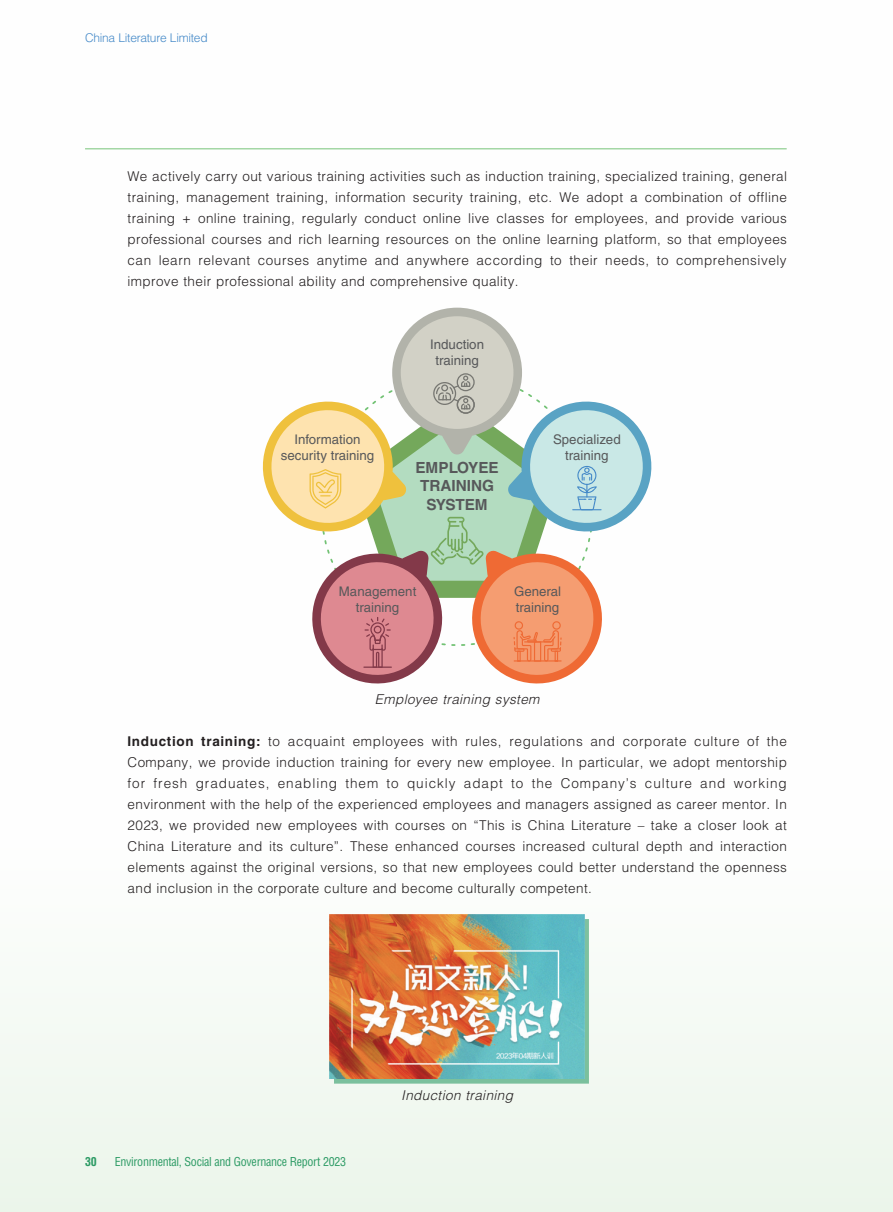
<style>
.page{position:relative;width:893px;height:1212px;background:#fff}
.page>*{position:absolute;margin:0;border:0;box-sizing:border-box;transform-origin:0 0}
.t1{font:700 15.3px/18.1px "Helvetica LT Std";color:#57585a;text-align:center}
.t2{font:300 13.5px/21px "Helvetica LT Std";letter-spacing:.03em;color:#231f20;text-align:justify}
.t3{font:italic 300 13.5px "Helvetica LT Std";letter-spacing:.03em;color:#231f20}
.t4{font:13.35px/15.9px "Helvetica LT Std";color:#57585a;text-align:center}
.t5{font:condensed 12px "Helvetica LT Std";letter-spacing:-.025em;color:#2d9b65}
.t6{font:300 12px "Helvetica LT Std";letter-spacing:-.02em;color:#4489c8}
.t7{font:700 condensed 12px "Helvetica LT Std";color:#2d9b65}
.s1{font-weight:700}
</style>
<div class="page">
<div style="left:0;top:0;width:893px;height:1212px;background:linear-gradient(to bottom,#fff,#f4faf4)"></div>
<hr style="left:85px;top:148px;width:702px;height:1px;background:#77c479">
<div style="left:392px;top:308px;width:130px;height:129px;background:#b2b3aa;border-radius:50%"></div>
<div style="left:401px;top:316px;width:112px;height:113px;background:#d2d1c6;border-radius:50%"></div>
<svg style="left:263px;top:373px;width:388px;height:310px"></svg>
<div style="left:334px;top:919px;width:255px;height:164px;background:#2d9b65;opacity:.6"></div>
<img style="left:330px;top:914px;width:254px;height:165px">
<p class="t6" style="left:85px;top:30px;width:124px">China Literature Limited</p>
<p class="t2" style="left:128px;top:166px;width:661px">We actively carry out various training activities such as induction training, specialized training, general training, management training, information security training, etc. We adopt a combination of offline training + online training, regularly conduct online live classes for employees, and provide various professional courses and rich learning resources on the online learning platform, so that employees can learn relevant courses anytime and anywhere according to their needs, to comprehensively improve their professional ability and comprehensive quality.</p>
<p class="t4" style="left:281px;top:432px;width:95px">Information security training</p>
<p class="t4" style="left:430px;top:336px;width:55px">Induction training</p>
<p class="t1" style="left:415px;top:458px;width:85px">EMPLOYEE<br>TRAINING<br>SYSTEM</p>
<p class="t4" style="left:553px;top:432px;width:69px">Specialized training</p>
<p class="t4" style="left:339px;top:583px;width:79px">Management training</p>
<p class="t4" style="left:514px;top:583px;width:49px;text-align:left">General training</p>
<p class="t3" style="left:375px;top:691px;width:166px">Employee training system</p>
<p class="t2" style="left:128px;top:731px;width:661px"><span class="s1">Induction training:</span> to acquaint employees with rules, regulations and corporate culture of the Company, we provide induction training for every new employee. In particular, we adopt mentorship for fresh graduates, enabling them to quickly adapt to the Company’s culture and working environment with the help of the experienced employees and managers assigned as career mentor. In 2023, we provided new employees with courses on “This is China Literature – take a closer look at China Literature and its culture”. These enhanced courses increased cultural depth and interaction elements against the original versions, so that new employees could better understand the openness and inclusion in the corporate culture and become culturally competent.</p>
<p class="t7" style="left:85px;top:1154px;width:13px">30</p>
<p class="t5" style="left:115px;top:1154px;width:233px">Environmental, Social and Governance Report 2023</p>
<p class="t3" style="left:401px;top:1086px;width:113px">Induction training</p>
</div>
